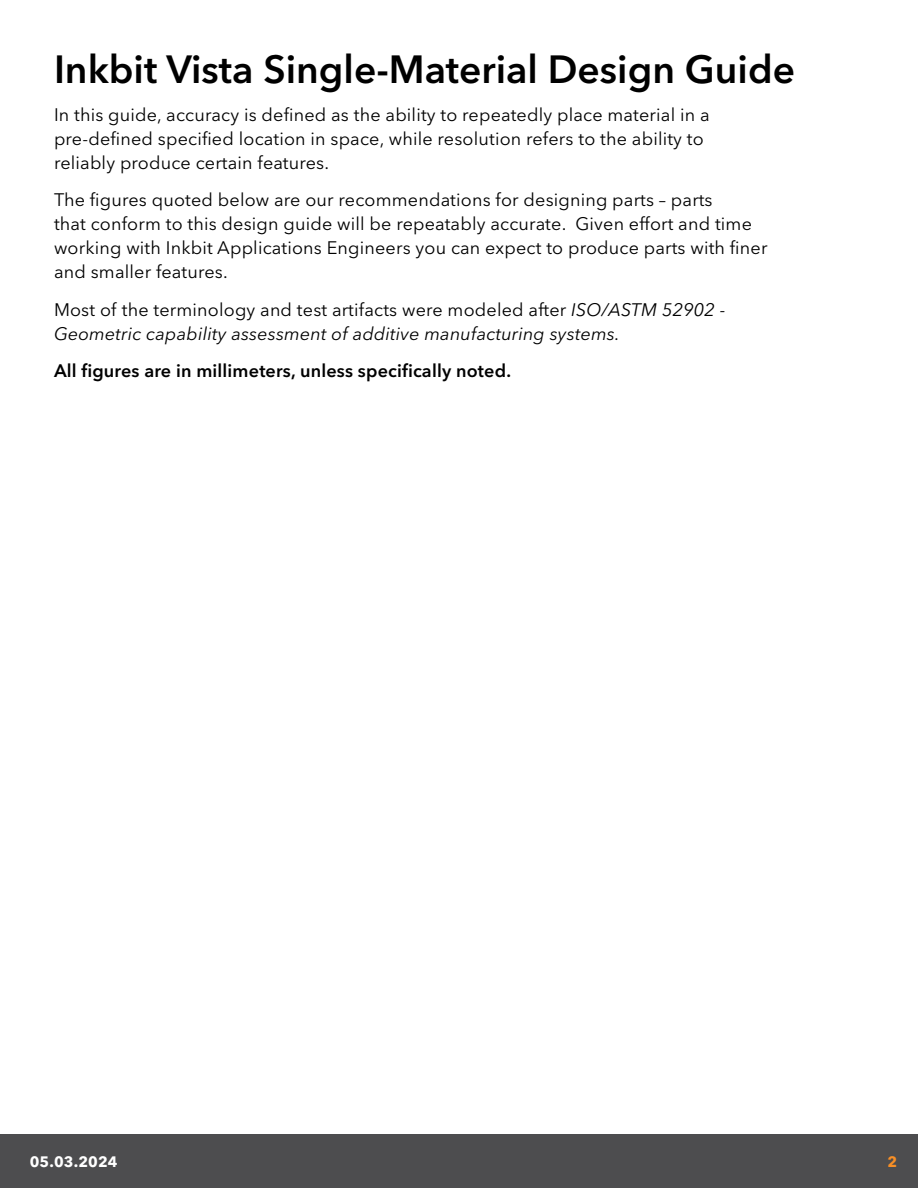
<style>
.page{position:relative;width:918px;height:1188px;background:#fff}
.page>*{position:absolute;margin:0;border:0;box-sizing:border-box;transform-origin:0 0}
.t1{font:600 39px "Avenir Next LT Pro";color:#000}
.t2{font:18px/24px "Avenir Next LT Pro";letter-spacing:.01em;color:#000}
.t3{font:italic 18px/24px "Avenir Next LT Pro";letter-spacing:.01em;color:#000}
.t4{font:600 18px "Avenir Next LT Pro";letter-spacing:.01em;color:#000}
.t5{font:700 15px "Avenir Next LT Pro";letter-spacing:.01em;color:#fff}
.t6{font:700 15px "Avenir Next LT Pro";color:#f78f26}
.s1{font-style:normal}
</style>
<div class="page">
<div style="left:0;top:1134px;width:918px;height:54px;background:#4d4d4f"></div>
<h1 class="t1" style="left:54px;top:46px;width:743px">Inkbit Vista Single-Material Design Guide</h1>
<p class="t2" style="left:54px;top:103px;width:657px">In this guide, accuracy is defined as the ability to repeatedly place material in a pre-defined specified location in space, while resolution refers to the ability to reliably produce certain features.</p>
<p class="t2" style="left:54px;top:188px;width:715px">The figures quoted below are our recommendations for designing parts – parts<br>that conform to this design guide will be repeatably accurate. Given effort and time working with Inkbit Applications Engineers you can expect to produce parts with finer and smaller features.</p>
<p class="t3" style="left:54px;top:298px;width:673px"><span class="s1">Most of the terminology and test artifacts were modeled after</span> ISO/ASTM 52902 -<br>Geometric capability assessment of additive manufacturing systems.</p>
<p class="t4" style="left:54px;top:360px;width:459px">All figures are in millimeters, unless specifically noted.</p>
<p class="t5" style="left:30px;top:1152px;width:89px">05.03.2024</p>
<p class="t6" style="left:887px;top:1152px;width:11px">2</p>
</div>
